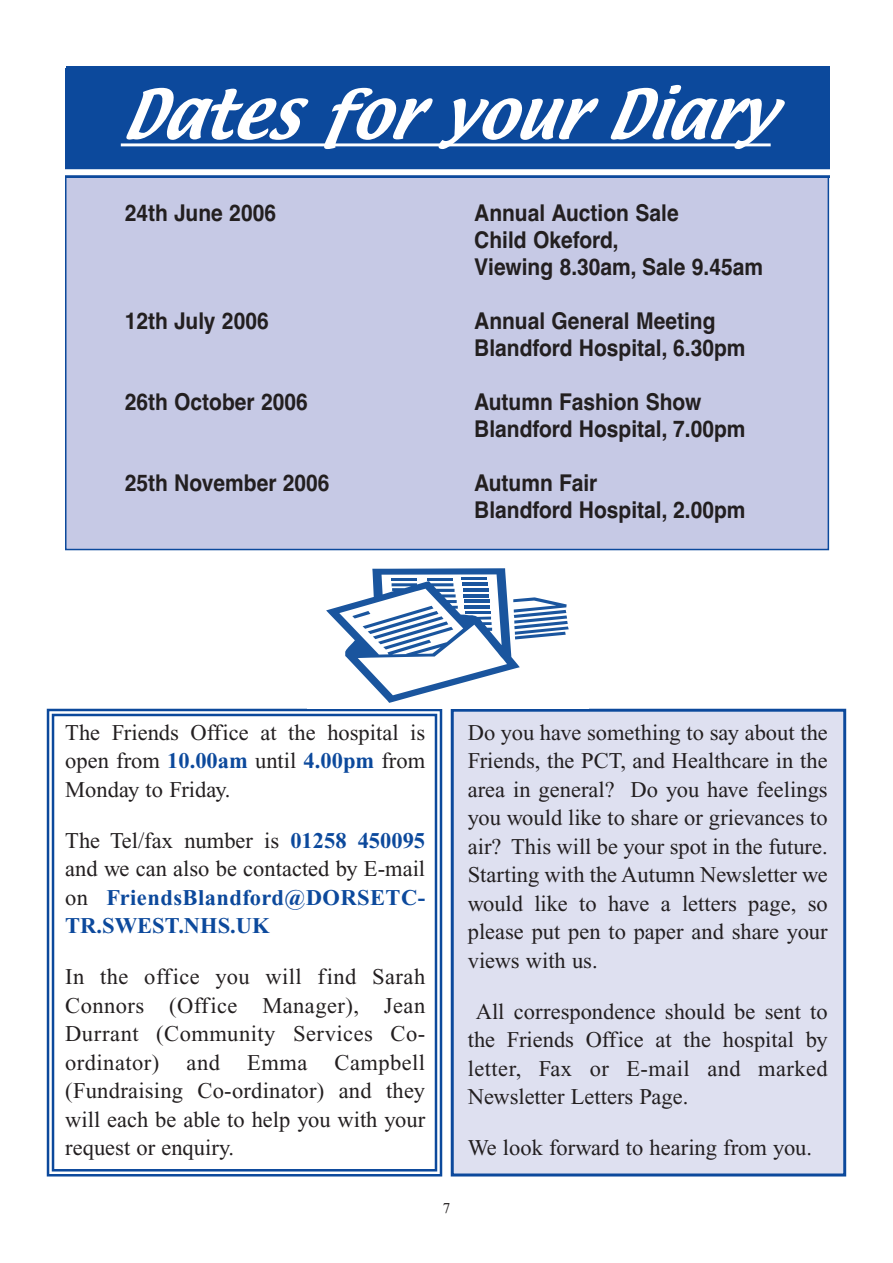
<style>
.page{position:relative;width:893px;height:1263px;background:#fff}
.page>*{position:absolute;margin:0;border:0;box-sizing:border-box;transform-origin:0 0}
.t1{font:italic 60px "Textile";color:#fff}
.t2{font:700 23.1px/27px "Helvetica";color:#231f20;scale:.91 1}
.t3{font:22.5px/28.5px "Times New Roman";color:#231f20;text-align:justify}
.t4{font:15px "Times New Roman";color:#231f20}
.s1{font-weight:700;color:#0c499c}
</style>
<div class="page">
<svg style="left:46px;top:708px;width:397px;height:469px"></svg>
<div style="left:454px;top:712px;width:389px;height:461px;background:#dee0f0"></div>
<div style="left:451px;top:709px;width:395px;height:467px;border:3px solid #0c499c"></div>
<div style="left:307px;top:545px;width:282px;height:164px;background:#fff"></div>
<svg style="left:326px;top:568px;width:243px;height:135px"></svg>
<hr style="left:463px;top:588px;width:25px;height:3px;background:#1a559e">
<hr style="left:391px;top:578px;width:25px;height:3px;background:#1a559e">
<hr style="left:462px;top:577px;width:25px;height:3px;background:#1a559e">
<hr style="left:463px;top:594px;width:26px;height:3px;background:#1a559e">
<hr style="left:462px;top:583px;width:26px;height:3px;background:#1a559e">
<hr style="left:464px;top:605px;width:26px;height:3px;background:#1a559e">
<hr style="left:464px;top:600px;width:25px;height:3px;background:#1a559e">
<hr style="left:427px;top:578px;width:25px;height:3px;background:#1a559e">
<hr style="left:465px;top:611px;width:25px;height:3px;background:#1a559e">
<div style="left:66px;top:70px;width:762px;height:479px;background:#c6c9e5"></div>
<div style="left:66px;top:66px;width:764px;height:111px;background:#0c499c"></div>
<hr style="left:121px;top:143px;width:650px;height:3px;background:#fff">
<div style="left:55px;top:169px;width:778px;height:6px;background:#fff"></div>
<h1 class="t1" style="left:121px;top:83px;width:652px">Dates for your Diary</h1>
<p class="t2" style="left:125px;top:202px;width:168px">24th June 2006</p>
<p class="t2" style="left:474px;top:202px;width:319px">Annual Auction Sale<br>Child Okeford,<br>Viewing 8.30am, Sale 9.45am</p>
<p class="t2" style="left:125px;top:310px;width:160px">12th July 2006</p>
<p class="t2" style="left:474px;top:310px;width:300px">Annual General Meeting<br>Blandford Hospital, 6.30pm</p>
<p class="t2" style="left:125px;top:391px;width:203px">26th October 2006</p>
<p class="t2" style="left:474px;top:391px;width:300px">Autumn Fashion Show<br>Blandford Hospital, 7.00pm</p>
<p class="t2" style="left:125px;top:472px;width:227px">25th November 2006</p>
<p class="t2" style="left:474px;top:472px;width:300px">Autumn Fair<br>Blandford Hospital, 2.00pm</p>
<p class="t3" style="left:65px;top:720px;width:361px">The Friends Office at the hospital is open from <span class="s1">10.00am</span> until <span class="s1">4.00pm</span> from Monday to Friday.</p>
<p class="t3" style="left:65px;top:828px;width:361px">The Tel/fax number is <span class="s1">01258 450095 </span>and we can also be contacted by E-mail on <span class="s1">FriendsBlandford@DORSETC-TR.SWEST.NHS.UK</span></p>
<p class="t3" style="left:65px;top:964px;width:361px">In the office you will find Sarah Connors (Office Manager), Jean Durrant (Community Services Co&shy;ordinator) and Emma Campbell (Fundraising Co-ordinator) and they will each be able to help you with your request or enquiry.</p>
<p class="t4" style="left:443px;top:1203px;width:9px">7</p>
<p class="t3" style="left:468px;top:720px;width:362px">Do you have something to say about the Friends, the PCT, and Healthcare in the area in general? Do you have feelings you would like to share or grievances to air? This will be your spot in the future.<br>Starting with the Autumn Newsletter we would like to have a letters page, so please put pen to paper and share your views with us.</p>
<p class="t3" style="left:468px;top:999px;width:361px;text-indent:8px">All correspondence should be sent to the Friends Office at the hospital by letter, Fax or E-mail and marked Newsletter Letters Page.</p>
<p class="t3" style="left:468px;top:1136px;width:346px">We look forward to hearing from you.</p>
</div>
